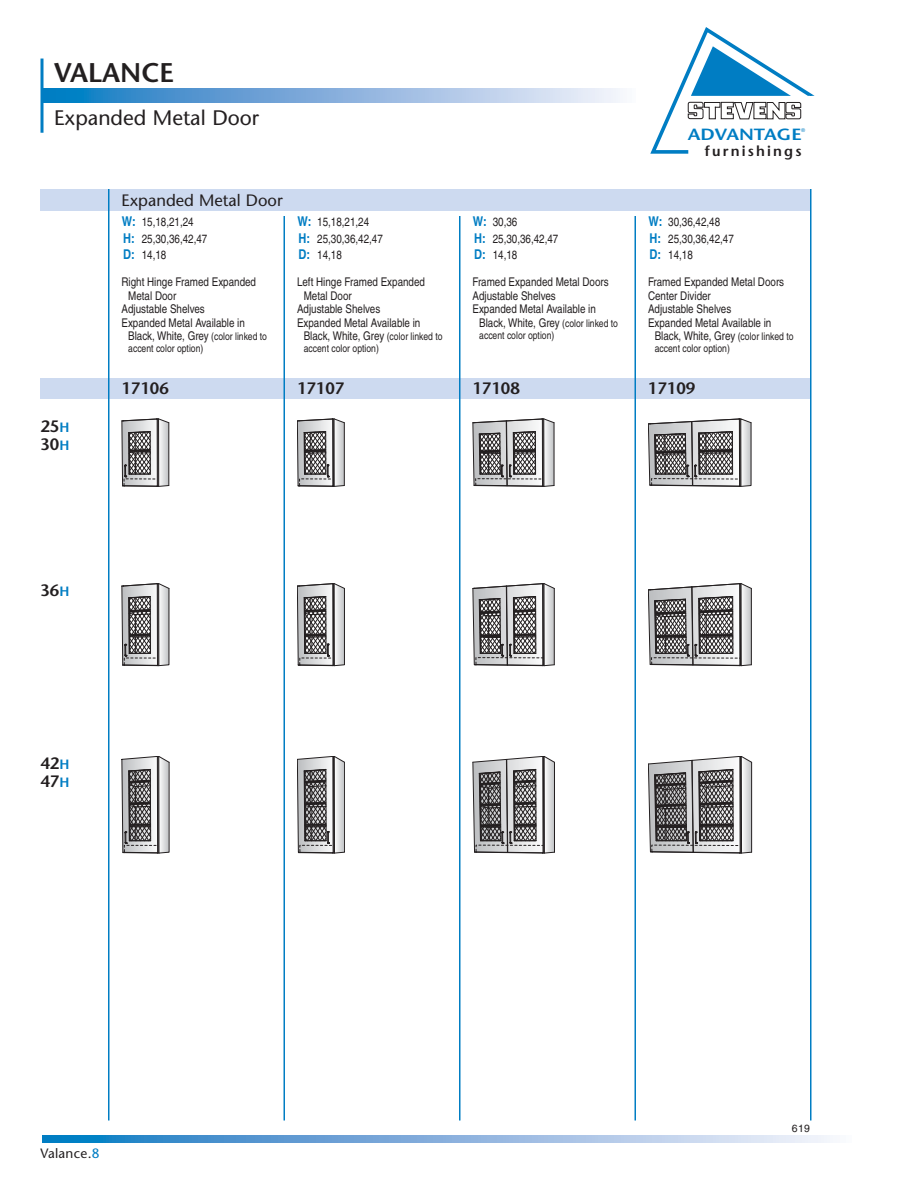
<style>
.page{position:relative;width:918px;height:1188px;background:#fff}
.page>*{position:absolute;margin:0;border:0;box-sizing:border-box;transform-origin:0 0}
.t1{font:600 27px "Stone Sans";color:#231f20}
.t2{font:21px "Stone Sans";color:#231f20}
.t3{font:600 16.5px/18px "Stone Sans";color:#231f20}
.t4{font:16.5px "Stone Sans";color:#231f20}
.t5{font:600 16.2px "Stone Sans";color:#007dc3;scale:1.17 1}
.t6{font:600 14.4px "Stone Sans";letter-spacing:.15em;color:#231f20}
.t7{font:13.5px "Stone Sans";letter-spacing:.02em;color:#231f20}
.t8{font:condensed 12px/16.5px "Helvetica";color:#231f20}
.t9{font:condensed 10.5px "Helvetica";color:#231f20}
.t10{font:10.5px "Helvetica";color:#231f20}
.t11{font:5.4px "Stone Sans";color:#007dc3}
.s1{font-weight:700;font-size:13.5px;color:#007dc3}
.s2{font-size:10.5px}
.s3{font-size:13.5px;color:#007dc3}
.s4{color:#007dc3}
</style>
<div class="page">
<svg style="left:40px;top:59px;width:4px;height:74px"></svg>
<svg style="left:42px;top:89px;width:578px;height:13px;background:#81b1dc"></svg>
<svg style="left:42px;top:1135px;width:788px;height:7px;background:#81b1dd"></svg>
<svg style="left:650px;top:27px;width:165px;height:127px"></svg>
<div style="left:40px;top:189px;width:770px;height:22px;background:#cddaf0"></div>
<div style="left:40px;top:378px;width:770px;height:20px;background:#cddaf0"></div>
<hr style="left:284px;top:216px;width:1px;height:904px;background:#007dc3">
<hr style="left:459px;top:216px;width:1px;height:904px;background:#007dc3">
<hr style="left:634px;top:216px;width:2px;height:904px;background:#007dc3">
<hr style="left:810px;top:189px;width:2px;height:931px;background:#007dc3">
<hr style="left:108px;top:189px;width:2px;height:931px;background:#007dc3">
<svg style="left:122px;top:418px;width:47px;height:69px"></svg>
<svg style="left:122px;top:583px;width:47px;height:83px"></svg>
<svg style="left:297px;top:418px;width:48px;height:69px"></svg>
<svg style="left:297px;top:583px;width:48px;height:83px"></svg>
<hr style="left:305px;top:634px;width:21px;height:2px;background:#231f20">
<svg style="left:648px;top:418px;width:103px;height:69px"></svg>
<svg style="left:648px;top:583px;width:104px;height:83px"></svg>
<hr style="left:554px;top:423px;width:1px;height:63px;background:#231f20">
<svg style="left:472px;top:418px;width:82px;height:69px"></svg>
<svg style="left:472px;top:583px;width:83px;height:83px"></svg>
<svg style="left:122px;top:756px;width:47px;height:98px;background:#9e9e9f"></svg>
<svg style="left:297px;top:756px;width:48px;height:98px;background:#9c9c9d"></svg>
<svg style="left:472px;top:756px;width:83px;height:98px;background:#9c9b9c"></svg>
<svg style="left:648px;top:756px;width:104px;height:98px;background:#99999a"></svg>
<h1 class="t1" style="left:54px;top:59px;width:122px">VALANCE</h1>
<h2 class="t2" style="left:54px;top:107px;width:207px">Expanded Metal Door</h2>
<h3 class="t4" style="left:122px;top:192px;width:163px">Expanded Metal Door</h3>
<p class="t8" style="left:122px;top:215px;width:87px"><span class="s1">W:</span> 15,18,21,24<br><span class="s1">H:</span> 25,30,36,42,47<br><span class="s1">D:</span> 14,18</p>
<p class="t8" style="left:122px;top:275px;width:136px">Right Hinge Framed Expanded</p>
<p class="t8" style="left:128px;top:289px;width:50px">Metal Door</p>
<p class="t8" style="left:122px;top:302px;width:85px">Adjustable Shelves</p>
<p class="t8" style="left:122px;top:316px;width:125px">Expanded Metal Available in</p>
<p class="t8" style="left:128px;top:329px;width:140px">Black, White, Grey <span class="s2">(color linked to</span></p>
<p class="t9" style="left:128px;top:345px;width:77px">accent color option)</p>
<h3 class="t3" style="left:40px;top:418px;width:30px">25<span class="s3">H<br></span>30<span class="s3">H</span></h3>
<h3 class="t3" style="left:122px;top:380px;width:49px">17106</h3>
<h3 class="t5" style="left:688px;top:126px;width:99px">ADVANTAGE</h3>
<p class="t6" style="left:705px;top:144px;width:98px">furnishings</p>
<p class="t11" style="left:801px;top:128px;width:6px">®</p>
<p class="t8" style="left:297px;top:215px;width:87px"><span class="s1">W:</span> 15,18,21,24<br><span class="s1">H:</span> 25,30,36,42,47<br><span class="s1">D:</span> 14,18</p>
<p class="t8" style="left:297px;top:275px;width:130px">Left Hinge Framed Expanded</p>
<p class="t8" style="left:304px;top:289px;width:50px">Metal Door</p>
<p class="t8" style="left:297px;top:302px;width:85px">Adjustable Shelves</p>
<p class="t8" style="left:297px;top:316px;width:125px">Expanded Metal Available in</p>
<p class="t8" style="left:304px;top:329px;width:140px">Black, White, Grey <span class="s2">(color linked to</span></p>
<p class="t9" style="left:304px;top:345px;width:77px">accent color option)</p>
<h3 class="t3" style="left:297px;top:380px;width:49px">17107</h3>
<h3 class="t3" style="left:472px;top:380px;width:49px">17108</h3>
<h3 class="t3" style="left:648px;top:380px;width:49px">17109</h3>
<p class="t8" style="left:473px;top:215px;width:87px"><span class="s1">W:</span> 30,36<br><span class="s1">H:</span> 25,30,36,42,47<br><span class="s1">D:</span> 14,18</p>
<p class="t8" style="left:473px;top:275px;width:138px">Framed Expanded Metal Doors</p>
<p class="t8" style="left:473px;top:289px;width:85px">Adjustable Shelves</p>
<p class="t8" style="left:473px;top:302px;width:125px">Expanded Metal Available in</p>
<p class="t8" style="left:479px;top:316px;width:140px">Black, White, Grey <span class="s2">(color linked to</span></p>
<p class="t9" style="left:479px;top:331px;width:77px">accent color option)</p>
<p class="t8" style="left:648px;top:215px;width:87px"><span class="s1">W:</span> 30,36,42,48<br><span class="s1">H:</span> 25,30,36,42,47<br><span class="s1">D:</span> 14,18</p>
<p class="t8" style="left:648px;top:275px;width:138px">Framed Expanded Metal Doors</p>
<p class="t8" style="left:648px;top:289px;width:64px">Center Divider</p>
<p class="t8" style="left:648px;top:302px;width:85px">Adjustable Shelves</p>
<p class="t8" style="left:648px;top:316px;width:125px">Expanded Metal Available in</p>
<p class="t8" style="left:655px;top:329px;width:140px">Black, White, Grey <span class="s2">(color linked to</span></p>
<p class="t9" style="left:655px;top:345px;width:77px">accent color option)</p>
<h3 class="t3" style="left:40px;top:583px;width:30px">36<span class="s3">H</span></h3>
<h3 class="t3" style="left:40px;top:755px;width:30px">42<span class="s3">H<br></span>47<span class="s3">H</span></h3>
<p class="t7" style="left:40px;top:1147px;width:61px">Valance.<span class="s4">8</span></p>
<p class="t10" style="left:792px;top:1125px;width:20px">619</p>
</div>
